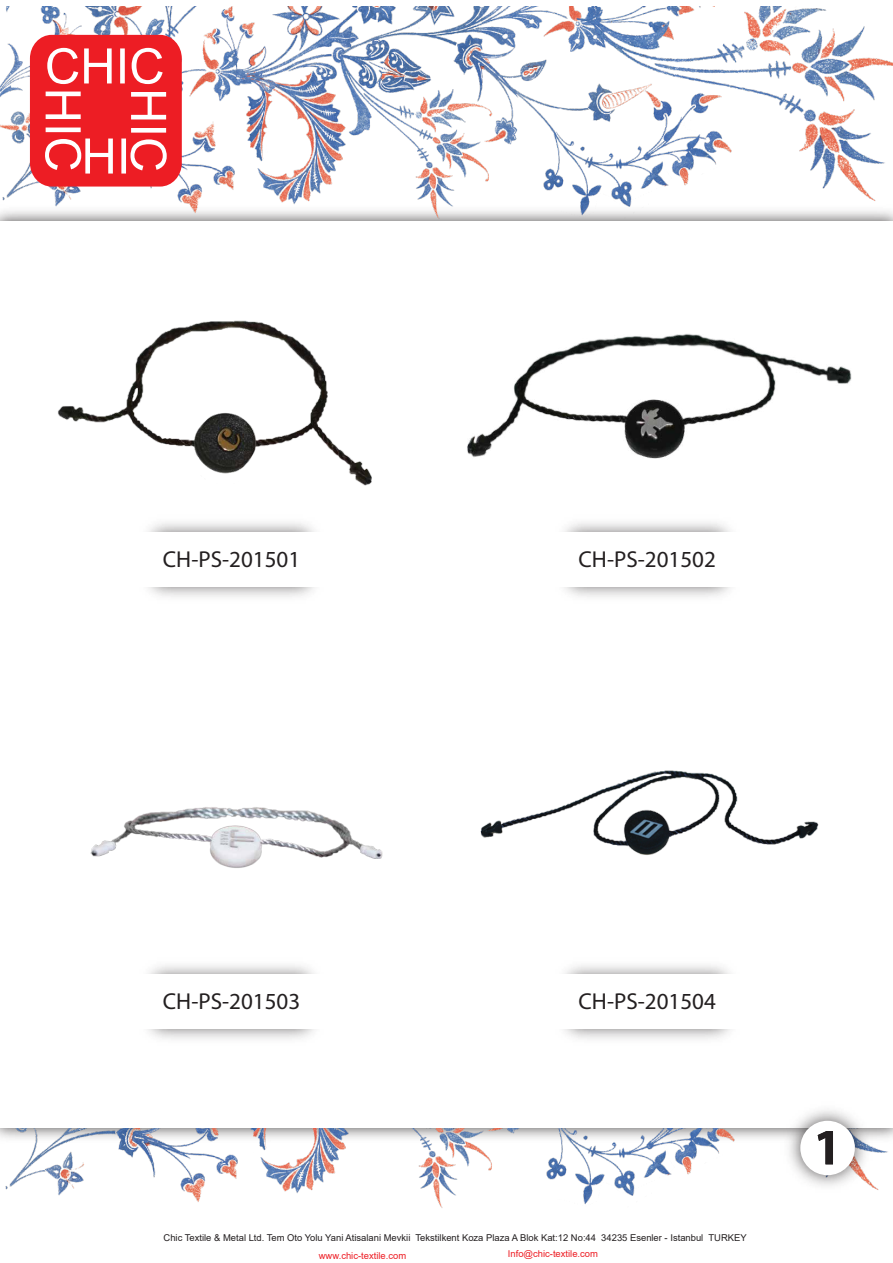
<style>
.page{position:relative;width:893px;height:1263px;background:#fff}
.page>*{position:absolute;margin:0;border:0;box-sizing:border-box;transform-origin:0 0}
.t1{font:700 51.3px "Myriad Pro";color:#231f20}
.t2{font:23.1px "Myriad Pro";color:#231f20}
.t3{font:9.45px "Arial";color:#231f20}
.t4{font:9.45px "Arial";color:#ed1d24}
</style>
<div class="page">
<img style="left:0;top:1128px;width:893px;height:80px">
<img style="left:0;top:6px;width:893px;height:215px">
<div style="left:30px;top:35px;width:152px;height:152px;background:#ed1d24;border-radius:23px"></div>
<svg style="left:47px;top:48px;width:116px;height:36px"></svg>
<svg style="left:45px;top:92px;width:122px;height:82px"></svg>
<img style="left:778px;top:1110px;width:99px;height:88px">
<div style="left:800px;top:1121px;width:55px;height:54px;background:#fff;border-radius:50%"></div>
<img style="left:480px;top:770px;width:339px;height:85px">
<img style="left:58px;top:320px;width:314px;height:212px">
<img style="left:467px;top:334px;width:385px;height:198px">
<img style="left:90px;top:807px;width:293px;height:61px">
<h2 class="t2" style="left:163px;top:545px;width:139px">CH-PS-201501</h2>
<h2 class="t2" style="left:579px;top:545px;width:139px">CH-PS-201502</h2>
<h2 class="t2" style="left:163px;top:987px;width:139px">CH-PS-201503</h2>
<h2 class="t2" style="left:579px;top:987px;width:139px">CH-PS-201504</h2>
<p class="t3" style="left:164px;top:1231px;width:585px">Chic Textile &amp; Metal Ltd. Tem Oto Yolu Yani Atisalani Mevkii Tekstilkent Koza Plaza A Blok Kat:12 No:44 34235 Esenler - Istanbul TURKEY</p>
<p class="t4" style="left:319px;top:1249px;width:89px">www.chic-textile.com</p>
<p class="t4" style="left:508px;top:1247px;width:92px">Info@chic-textile.com</p>
<h1 class="t1" style="left:813px;top:1113px;width:30px">1</h1>
</div>
